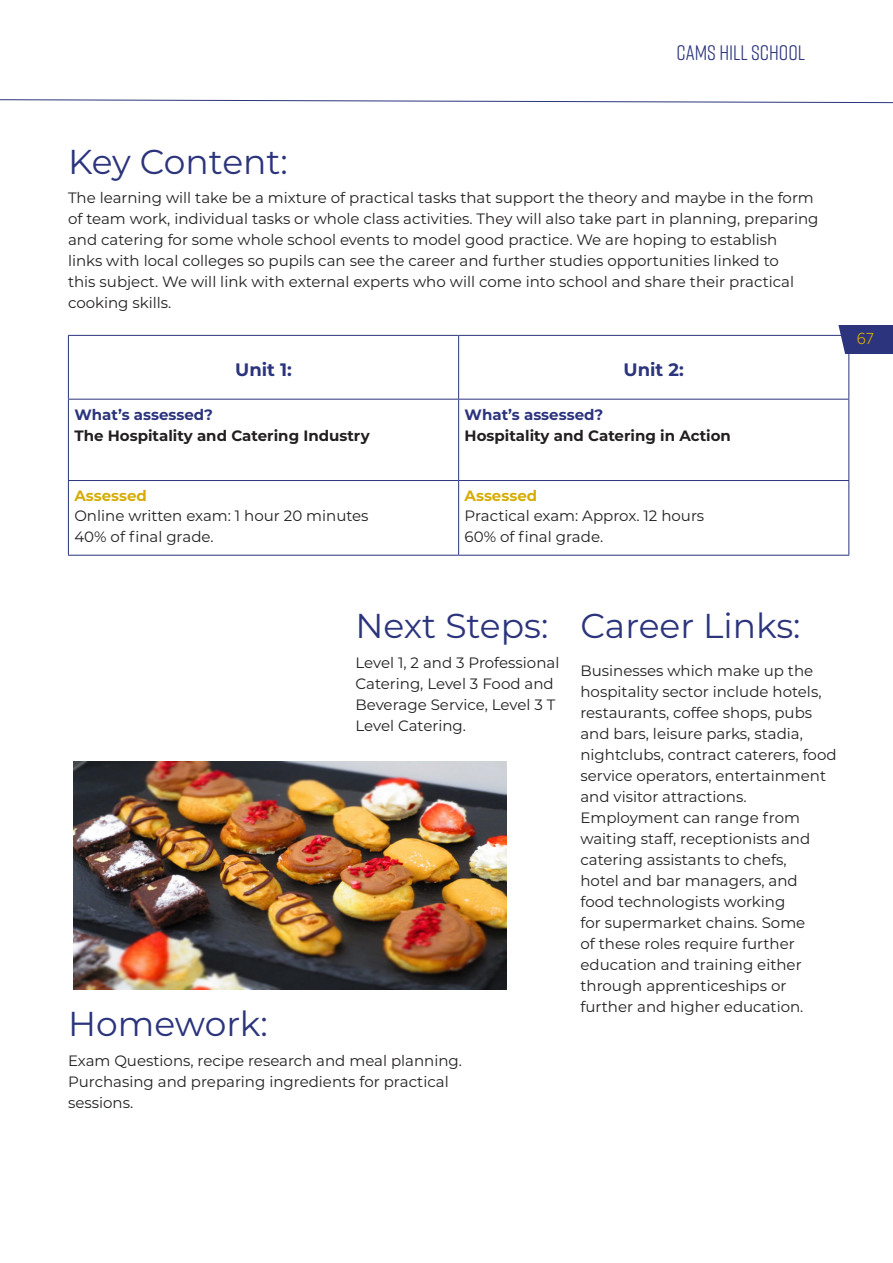
<style>
.page{position:relative;width:893px;height:1263px;background:#fff}
.page>*{position:absolute;margin:0;border:0;box-sizing:border-box;transform-origin:0 0}
.Heading_B{font:34.5px "Montserrat";color:#2b347c}
.Body{font:34.5px "Montserrat";color:#2b347c}
.t1{font:21px "Rift Soft";color:#2b347c}
.Table_Heading{font:700 18px "Montserrat";color:#2b347c}
.Body-2{font:15px/21px "Montserrat";color:#231f20}
.Table_Body{font:15px "Montserrat";color:#231f20}
.Body-3{font:700 15px "Montserrat";color:#231f20}
.Table_Body-2{font:700 15px "Montserrat";color:#2b347c}
.Table_Body-3{font:700 15px "Montserrat";color:#d6ad07}
.t2{font:15px "Benton Sans";color:#d6ad07}
</style>
<div class="page">
<svg style="left:0;top:99px;width:893px;height:4px"></svg>
<div style="left:789px;top:325px;width:104px;height:29px;background:#2b347c"></div>
<svg style="left:749px;top:325px;width:96px;height:29px"></svg>
<hr style="left:68px;top:335px;width:391px;height:1px;background:#2b347c">
<hr style="left:68px;top:336px;width:1px;height:63px;background:#2b347c">
<hr style="left:459px;top:335px;width:390px;height:1px;background:#2b347c">
<hr style="left:458px;top:336px;width:1px;height:63px;background:#2b347c">
<hr style="left:848px;top:336px;width:1px;height:63px;background:#2b347c">
<hr style="left:68px;top:399px;width:391px;height:1px;background:#2b347c">
<hr style="left:68px;top:399px;width:1px;height:81px;background:#2b347c">
<hr style="left:459px;top:399px;width:390px;height:1px;background:#2b347c">
<hr style="left:458px;top:399px;width:1px;height:81px;background:#2b347c">
<hr style="left:848px;top:399px;width:1px;height:81px;background:#2b347c">
<hr style="left:68px;top:480px;width:391px;height:1px;background:#2b347c">
<hr style="left:68px;top:481px;width:1px;height:74px;background:#2b347c">
<hr style="left:459px;top:480px;width:390px;height:1px;background:#2b347c">
<hr style="left:458px;top:481px;width:1px;height:74px;background:#2b347c">
<hr style="left:848px;top:481px;width:1px;height:74px;background:#2b347c">
<hr style="left:68px;top:555px;width:391px;height:1px;background:#2b347c">
<hr style="left:459px;top:555px;width:390px;height:1px;background:#2b347c">
<img style="left:74px;top:762px;width:432px;height:227px">
<h2 class="t1" style="left:677px;top:38px;width:130px">CAMS HILL SCHOOL</h2>
<p class="Heading_B" style="left:68px;top:138px;width:221px">Key Content:</p>
<p class="Body-2" style="left:68px;top:187px;width:752px">The learning will take be a mixture of practical tasks that support the theory and maybe in the form of team work, individual tasks or whole class activities. They will also take part in planning, preparing and catering for some whole school events to model good practice. We are hoping to establish<br>links with local colleges so pupils can see the career and further studies opportunities linked to<br>this subject. We will link with external experts who will come into school and share their practical cooking skills.</p>
<p class="Table_Heading" style="left:235px;top:357px;width:58px">Unit 1:</p>
<p class="Table_Heading" style="left:624px;top:357px;width:62px">Unit 2:</p>
<p class="Table_Body-2" style="left:74px;top:403px;width:140px">What’s assessed?</p>
<p class="Body-3" style="left:74px;top:424px;width:297px">The Hospitality and Catering Industry</p>
<p class="Table_Body-3" style="left:74px;top:485px;width:74px">Assessed</p>
<p class="Table_Body" style="left:74px;top:506px;width:296px">Online written exam: 1 hour 20 minutes</p>
<p class="Table_Body" style="left:74px;top:526px;width:141px">40% of final grade.</p>
<p class="Table_Body-2" style="left:465px;top:403px;width:140px">What’s assessed?</p>
<p class="Body-3" style="left:465px;top:424px;width:268px">Hospitality and Catering in Action</p>
<p class="Table_Body-3" style="left:465px;top:485px;width:74px">Assessed</p>
<p class="Table_Body" style="left:465px;top:506px;width:241px">Practical exam: Approx. 12 hours</p>
<p class="Table_Body" style="left:465px;top:526px;width:140px">60% of final grade.</p>
<p class="t2" style="left:857px;top:330px;width:19px">67</p>
<p class="Heading_B" style="left:355px;top:602px;width:194px">Next Steps:</p>
<p class="Body-2" style="left:355px;top:651px;width:205px">Level 1, 2 and 3 Professional<br>Catering, Level 3 Food and<br>Beverage Service, Level 3 T<br>Level Catering.</p>
<p class="Heading_B" style="left:68px;top:1000px;width:201px">Homework:</p>
<p class="Body-2" style="left:68px;top:1049px;width:396px">Exam Questions, recipe research and meal planning.<br>Purchasing and preparing ingredients for practical sessions.</p>
<p class="Body" style="left:580px;top:602px;width:222px">Career Links:</p>
<p class="Body-2" style="left:580px;top:660px;width:258px">Businesses which make up the hospitality sector include hotels, restaurants, coffee shops, pubs and bars, leisure parks, stadia, nightclubs, contract caterers, food service operators, entertainment and visitor attractions.<br>Employment can range from waiting staff, receptionists and catering assistants to chefs,<br>hotel and bar managers, and<br>food technologists working<br>for supermarket chains. Some<br>of these roles require further education and training either through apprenticeships or further and higher education.</p>
</div>
